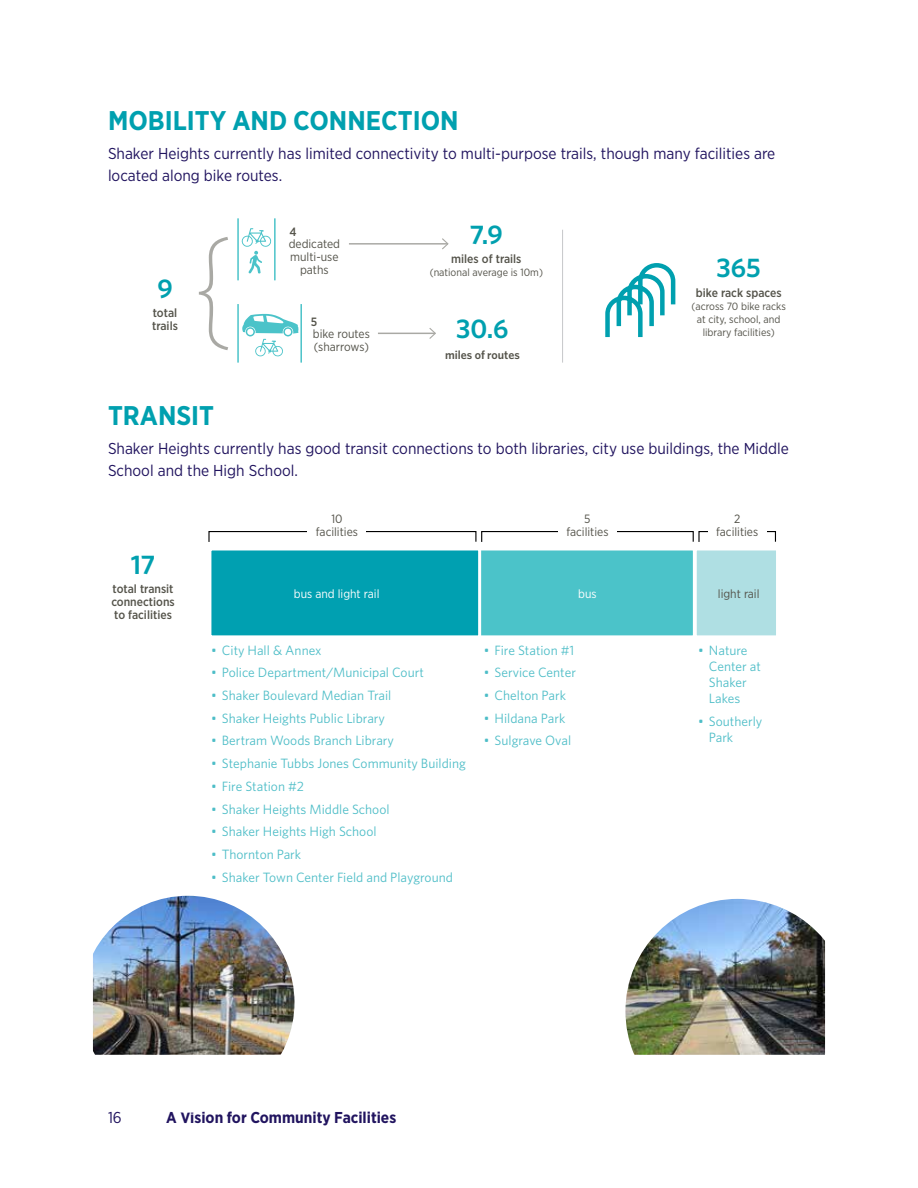
<style>
.page{position:relative;width:918px;height:1188px;background:#fff}
.page>*{position:absolute;margin:0;border:0;box-sizing:border-box;transform-origin:0 0}
.t1{font:100 108px "Skolar Sans Latn";color:#54534a}
.t2{font:700 27px "Gotham Narrow";color:#00a0af}
.t3{font:600 27px "Whitney";color:#00a0af}
.t4{font:15.75px/22.5px "Gotham Narrow";color:#21145f}
.t5{font:700 15.75px "Gotham Narrow";color:#21145f}
.t6{font:13.5px/16.2px "Whitney";color:#4dbdc7}
.t7{font:12px/13px "Gotham Narrow";color:#54534a;text-align:center}
.t8{font:500 12px/13px "Gotham Narrow";color:#54534a}
.t9{font:12px "Gotham Narrow";color:#fff}
.t10{font:600 12px "Whitney";color:#54534a}
.t11{font:10.5px/13px "Gotham Narrow";color:#54534a;text-align:center}
</style>
<div class="page">
<svg style="left:605px;top:263px;width:71px;height:75px"></svg>
<hr style="left:562px;top:230px;width:1px;height:133px;background:#c7c8ca">
<hr style="left:300px;top:304px;width:2px;height:59px;background:#4bc3c9">
<hr style="left:237px;top:304px;width:2px;height:59px;background:#4bc3c9">
<svg style="left:242px;top:314px;width:57px;height:43px"></svg>
<hr style="left:237px;top:218px;width:2px;height:62px;background:#4bc3c9">
<hr style="left:274px;top:218px;width:2px;height:62px;background:#4bc3c9">
<svg style="left:241px;top:228px;width:31px;height:46px"></svg>
<hr style="left:349px;top:243px;width:99px;height:2px;background:#54534a">
<svg style="left:441px;top:238px;width:8px;height:12px"></svg>
<hr style="left:378px;top:333px;width:57px;height:1px;background:#54534a">
<svg style="left:428px;top:328px;width:8px;height:11px"></svg>
<div style="left:694px;top:547px;width:85px;height:91px;background:#afdfe3;border:3px solid #fff"></div>
<div style="left:476px;top:547px;width:220px;height:91px;background:#4bc3c9;border:3px solid #fff"></div>
<div style="left:208px;top:547px;width:273px;height:91px;background:#00a0b1;border:3px solid #fff"></div>
<div style="left:208px;top:531px;width:268px;height:11px;border:1px solid #000"></div>
<div style="left:481px;top:531px;width:213px;height:11px;border:1px solid #000"></div>
<div style="left:698px;top:531px;width:78px;height:11px;border:1px solid #000"></div>
<div style="left:308px;top:513px;width:58px;height:36px;background:#fff"></div>
<div style="left:558px;top:513px;width:59px;height:36px;background:#fff"></div>
<div style="left:708px;top:513px;width:58px;height:36px;background:#fff"></div>
<img style="left:92px;top:895px;width:734px;height:160px">
<h2 class="t2" style="left:108px;top:103px;width:352px">MOBILITY AND CONNECTION</h2>
<p class="t4" style="left:108px;top:142px;width:669px">Shaker Heights currently has limited connectivity to multi-purpose trails, though many facilities are located along bike routes.</p>
<h2 class="t3" style="left:157px;top:270px;width:17px">9</h2>
<p class="t8" style="left:152px;top:307px;width:27px">total trails</p>
<p class="t8" style="left:290px;top:225px;width:9px">4</p>
<h1 class="t1" style="left:196px;top:214px;width:38px">{</h1>
<p class="t7" style="left:289px;top:237px;width:53px">dedicated multi-use paths</p>
<p class="t8" style="left:311px;top:316px;width:8px">5</p>
<p class="t7" style="left:313px;top:327px;width:58px;text-align:left">bike routes (sharrows)</p>
<h2 class="t3" style="left:470px;top:216px;width:35px">7.9</h2>
<p class="t8" style="left:451px;top:252px;width:72px">miles of trails</p>
<p class="t11" style="left:430px;top:266px;width:115px">(national average is 10m)</p>
<h2 class="t3" style="left:456px;top:311px;width:54px">30.6</h2>
<p class="t10" style="left:445px;top:347px;width:76px">miles of routes</p>
<h2 class="t3" style="left:717px;top:250px;width:46px">365</h2>
<p class="t8" style="left:696px;top:286px;width:87px">bike rack spaces</p>
<p class="t11" style="left:692px;top:299px;width:96px">(across 70 bike racks at city, school, and library facilities)</p>
<h2 class="t2" style="left:108px;top:398px;width:108px">TRANSIT</h2>
<p class="t4" style="left:108px;top:437px;width:682px">Shaker Heights currently has good transit connections to both libraries, city use buildings, the Middle<br>School and the High School.</p>
<p class="t7" style="left:316px;top:512px;width:44px">10 facilities</p>
<p class="t7" style="left:566px;top:512px;width:44px">5 facilities</p>
<p class="t7" style="left:716px;top:512px;width:44px">2 facilities</p>
<h2 class="t3" style="left:131px;top:546px;width:26px">17</h2>
<p class="t8" style="left:111px;top:583px;width:65px;text-align:justify">total transit connections to facilities</p>
<p class="t9" style="left:294px;top:586px;width:87px">bus and light rail</p>
<p class="t9" style="left:578px;top:586px;width:20px">bus</p>
<p class="t7" style="left:718px;top:587px;width:43px">light rail</p>
<p class="t6" style="left:211px;top:642px;width:112px">• City Hall &amp; Annex</p>
<p class="t6" style="left:211px;top:664px;width:214px">• Police Department/Municipal Court</p>
<p class="t6" style="left:211px;top:687px;width:182px">• Shaker Boulevard Median Trail</p>
<p class="t6" style="left:211px;top:710px;width:175px">• Shaker Heights Public Library</p>
<p class="t6" style="left:211px;top:732px;width:184px">• Bertram Woods Branch Library</p>
<p class="t6" style="left:211px;top:755px;width:256px">• Stephanie Tubbs Jones Community Building</p>
<p class="t6" style="left:211px;top:778px;width:94px">• Fire Station #2</p>
<p class="t6" style="left:211px;top:800px;width:180px">• Shaker Heights Middle School</p>
<p class="t6" style="left:211px;top:823px;width:167px">• Shaker Heights High School</p>
<p class="t6" style="left:211px;top:846px;width:92px">• Thornton Park</p>
<p class="t6" style="left:211px;top:868px;width:243px">• Shaker Town Center Field and Playground</p>
<p class="t6" style="left:484px;top:642px;width:92px">• Fire Station #1</p>
<p class="t6" style="left:484px;top:664px;width:94px">• Service Center</p>
<p class="t6" style="left:484px;top:687px;width:84px">• Chelton Park</p>
<p class="t6" style="left:484px;top:710px;width:83px">• Hildana Park</p>
<p class="t6" style="left:484px;top:732px;width:89px">• Sulgrave Oval</p>
<p class="t4" style="left:108px;top:1105px;width:15px">16</p>
<p class="t5" style="left:166px;top:1107px;width:231px">A Vision for Community Facilities</p>
<p class="t6" style="left:709px;top:642px;width:53px;text-indent:-11px">• Nature<br>Center at<br>Shaker<br>Lakes</p>
<p class="t6" style="left:709px;top:713px;width:55px;text-indent:-11px">• Southerly<br>Park</p>
</div>
